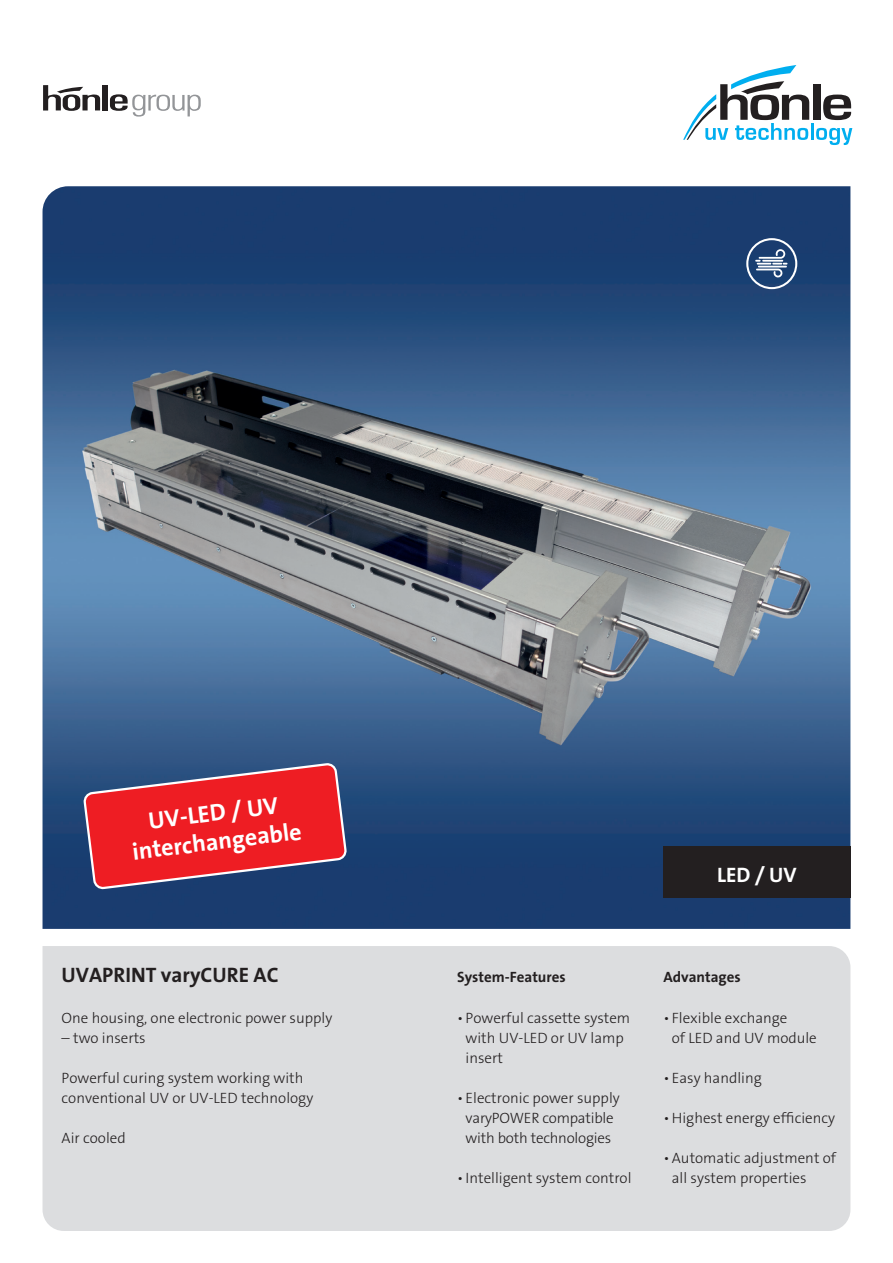
<style>
.page{position:relative;width:893px;height:1263px;background:#fff}
.page>*{position:absolute;margin:0;border:0;box-sizing:border-box;transform-origin:0 0}
.t1{font:700 24px/28.8px "The Sans B7";color:#fff;text-align:center}
.t2{font:700 21px "The Sans B7";color:#231f20}
.t3{font:700 21px "The Sans B7";color:#fff}
.t4{font:300 15px/20.1px "The Sans B3";color:#231f20}
.t5{font:700 15px "The Sans B7";color:#231f20}
</style>
<div class="page">
<img style="left:43px;top:186px;width:807px;height:743px">
<div style="left:43px;top:946px;width:807px;height:285px;background:#dcdddf"></div>
<hr style="left:811px;top:123px;width:3px;height:17px;background:#00aeef">
<svg style="left:816px;top:128px;width:36px;height:17px"></svg>
<div style="left:813px;top:84px;width:7px;height:36px;background:#231f20"></div>
<svg style="left:823px;top:95px;width:28px;height:25px"></svg>
<svg style="left:683px;top:65px;width:126px;height:75px"></svg>
<div style="left:103px;top:85px;width:5px;height:25px;background:#231f20"></div>
<svg style="left:110px;top:94px;width:91px;height:23px"></svg>
<svg style="left:43px;top:85px;width:57px;height:26px"></svg>
<div style="left:663px;top:846px;width:187px;height:51px;background:#231f20"></div>
<svg style="left:84px;top:764px;width:262px;height:124px;background:#be3141"></svg>
<svg style="left:746px;top:238px;width:51px;height:51px;background:#4f6b92"></svg>
<h1 class="t1" style="left:127px;top:809px;width:172px;rotate:-7deg">UV-LED / UV interchangeable</h1>
<h2 class="t3" style="left:717px;top:863px;width:81px">LED / UV</h2>
<h2 class="t2" style="left:62px;top:964px;width:219px">UVAPRINT varyCURE AC</h2>
<p class="t5" style="left:663px;top:969px;width:79px">Advantages</p>
<p class="t4" style="left:672px;top:1008px;width:146px;text-indent:-9px">• Flexible exchange<br>of LED and UV module</p>
<p class="t4" style="left:663px;top:1068px;width:100px">• Easy handling</p>
<p class="t4" style="left:663px;top:1108px;width:173px">• Highest energy efficiency</p>
<p class="t4" style="left:672px;top:1149px;width:166px;text-indent:-9px">•Automatic adjustment of all system properties</p>
<p class="t5" style="left:457px;top:969px;width:110px">System-Features</p>
<p class="t4" style="left:466px;top:1008px;width:166px;text-indent:-9px">• Powerful cassette system with UV-LED or UV lamp insert</p>
<p class="t4" style="left:457px;top:1088px;width:164px;text-align:center">• Electronic power supply varyPOWER compatible with both technologies</p>
<p class="t4" style="left:457px;top:1169px;width:176px">• Intelligent system control</p>
<p class="t4" style="left:62px;top:1008px;width:272px">One housing, one electronic power supply</p>
<p class="t4" style="left:62px;top:1028px;width:86px">– two inserts</p>
<p class="t4" style="left:62px;top:1068px;width:253px">Powerful curing system working with conventional UV or UV-LED technology</p>
<p class="t4" style="left:62px;top:1128px;width:66px">Air cooled</p>
</div>
